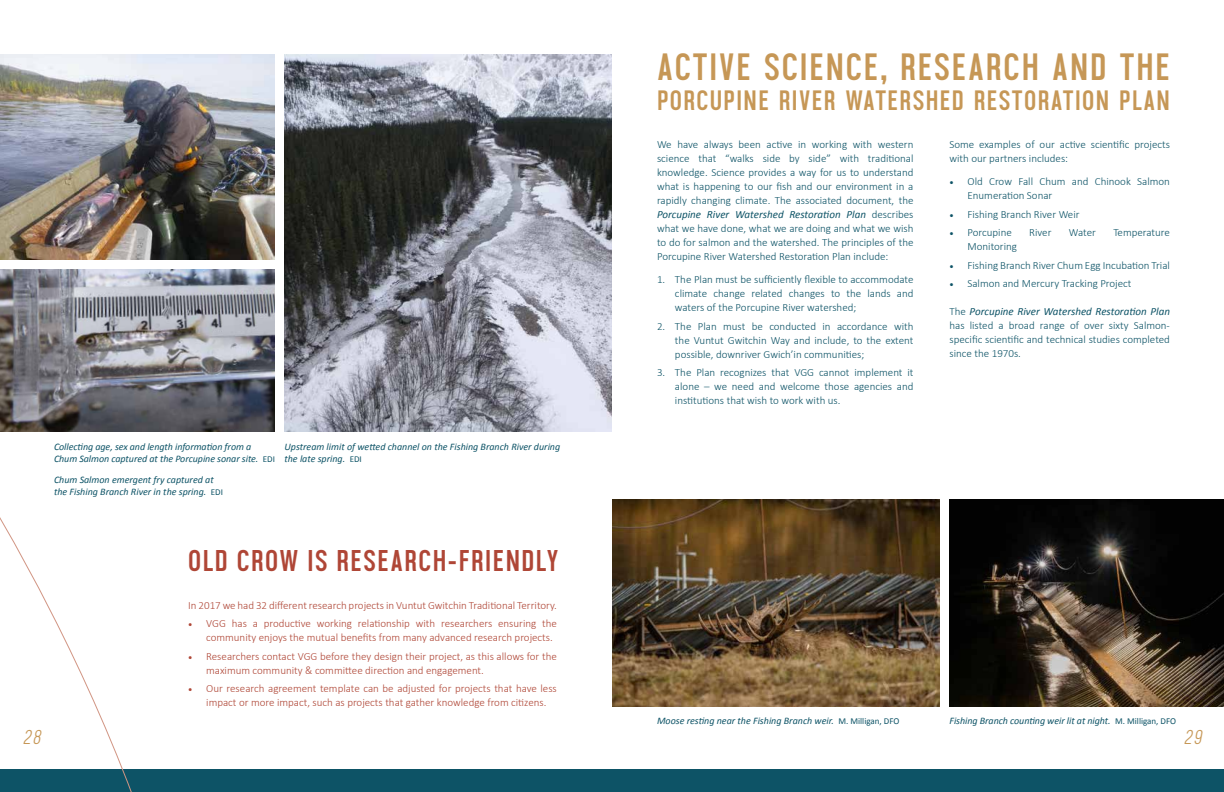
<style>
.page{position:relative;width:1224px;height:792px;background:#fff}
.page>*{position:absolute;margin:0;border:0;box-sizing:border-box;transform-origin:0 0}
.t1{font:700 38px "Aquilone";letter-spacing:.05em;color:#c69756}
.t2{font:700 30px "Aquilone";letter-spacing:.05em;color:#af4636}
.t3{font:700 28px "Aquilone";letter-spacing:.05em;color:#c69756}
.t4{font:italic 100 20px "Aquilone";color:#c69756}
.t5{font:300 11px/14px "Calibri";color:#0d5366;text-align:justify}
.t6{font:300 11px/14px "Calibri";color:#af4636}
.t7{font:italic 10px/12px "Calibri";color:#0d5366}
.s1{font-style:normal;font-size:9px}
.s2{font-family:"Minion Pro";font-weight:400}
.s3{font-weight:400;font-style:italic}
</style>
<div class="page">
<div style="left:0;top:770px;width:1224px;height:22px;background:#0d5366"></div>
<img style="left:284px;top:54px;width:328px;height:378px">
<img style="left:0;top:54px;width:274px;height:206px">
<img style="left:612px;top:499px;width:328px;height:207px">
<img style="left:950px;top:499px;width:274px;height:207px">
<img style="left:0;top:270px;width:274px;height:162px">
<svg style="left:0;top:315px;width:164px;height:477px"></svg>
<p class="t7" style="left:54px;top:440px;width:223px">Collecting age, sex and length information from a<br>Chum Salmon captured at the Porcupine sonar site. <span class="s1">EDI</span></p>
<p class="t7" style="left:54px;top:474px;width:171px">Chum Salmon emergent fry captured at the Fishing Branch River in the spring. <span class="s1">EDI</span></p>
<p class="t7" style="left:284px;top:440px;width:277px">Upstream limit of wetted channel on the Fishing Branch River during the late spring. <span class="s1">EDI</span></p>
<h2 class="t2" style="left:188px;top:543px;width:372px">OLD CROW IS RESEARCH-FRIENDLY</h2>
<p class="t6" style="left:188px;top:598px;width:370px">In 2017 we had 32 different research projects in Vuntut Gwitchin Traditional Territory.</p>
<p class="t6" style="left:206px;top:616px;width:352px;text-indent:-18px"><span class="s2">•</span> VGG has a productive working relationship with researchers ensuring the community enjoys the mutual benefits from many advanced research projects.</p>
<p class="t6" style="left:206px;top:649px;width:352px;text-indent:-18px"><span class="s2">•</span> Researchers contact VGG before they design their project, as this allows for the maximum community &amp; committee direction and engagement.</p>
<p class="t6" style="left:206px;top:681px;width:352px;text-indent:-18px"><span class="s2">•</span> Our research agreement template can be adjusted for projects that have less impact or more impact, such as projects that gather knowledge from citizens.</p>
<h1 class="t1" style="left:657px;top:45px;width:515px">ACTIVE SCIENCE, RESEARCH AND THE</h1>
<h3 class="t3" style="left:657px;top:84px;width:514px">PORCUPINE RIVER WATERSHED RESTORATION PLAN</h3>
<p class="t5" style="left:657px;top:137px;width:258px">We have always been active in working with western science that “walks side by side” with traditional knowledge. Science provides a way for us to understand what is happening to our fish and our environment in a rapidly changing climate. The associated document, the <span class="s3">Porcupine River Watershed Restoration Plan</span> describes what we have done, what we are doing and what we wish to do for salmon and the watershed. The principles of the Porcupine River Watershed Restoration Plan include:</p>
<p class="t5" style="left:675px;top:272px;width:240px;text-indent:-18px">1. The Plan must be sufficiently flexible to accommodate climate change related changes to the lands and waters of the Porcupine River watershed;</p>
<p class="t5" style="left:675px;top:318px;width:240px;text-indent:-18px">2. The Plan must be conducted in accordance with the Vuntut Gwitchin Way and include, to the extent possible, downriver Gwich’in communities;</p>
<p class="t5" style="left:675px;top:365px;width:240px;text-indent:-18px">3. The Plan recognizes that VGG cannot implement it alone – we need and welcome those agencies and institutions that wish to work with us.</p>
<p class="t5" style="left:950px;top:137px;width:222px">Some examples of our active scientific projects with our partners includes:</p>
<p class="t5" style="left:967px;top:174px;width:204px;text-indent:-18px"><span class="s2">•</span> Old Crow Fall Chum and Chinook Salmon<br>Enumeration Sonar</p>
<p class="t5" style="left:950px;top:206px;width:132px"><span class="s2">•</span> Fishing Branch River Weir</p>
<p class="t5" style="left:950px;top:225px;width:64px"><span class="s2">•</span> Porcupine</p>
<p class="t5" style="left:1029px;top:225px;width:24px">River</p>
<p class="t5" style="left:1069px;top:225px;width:29px">Water</p>
<p class="t5" style="left:1113px;top:225px;width:58px">Temperature</p>
<p class="t5" style="left:967px;top:239px;width:51px">Monitoring</p>
<p class="t5" style="left:950px;top:257px;width:222px"><span class="s2">•</span> Fishing Branch River Chum Egg Incubation Trial</p>
<p class="t5" style="left:950px;top:276px;width:184px"><span class="s2">•</span> Salmon and Mercury Tracking Project</p>
<p class="t5" style="left:950px;top:303px;width:222px">The <span class="s3">Porcupine River Watershed Restoration Plan </span>has listed a broad range of over sixty Salmon&shy;specific scientific and technical studies completed since the 1970s.</p>
<p class="t7" style="left:657px;top:714px;width:244px">Moose resting near the Fishing Branch weir. <span class="s1">M. Milligan, DFO</span></p>
<p class="t7" style="left:950px;top:714px;width:228px">Fishing Branch counting weir lit at night. <span class="s1">M. Milligan, DFO</span></p>
<h3 class="t4" style="left:22px;top:726px;width:20px">28</h3>
<h3 class="t4" style="left:1184px;top:726px;width:20px">29</h3>
</div>
